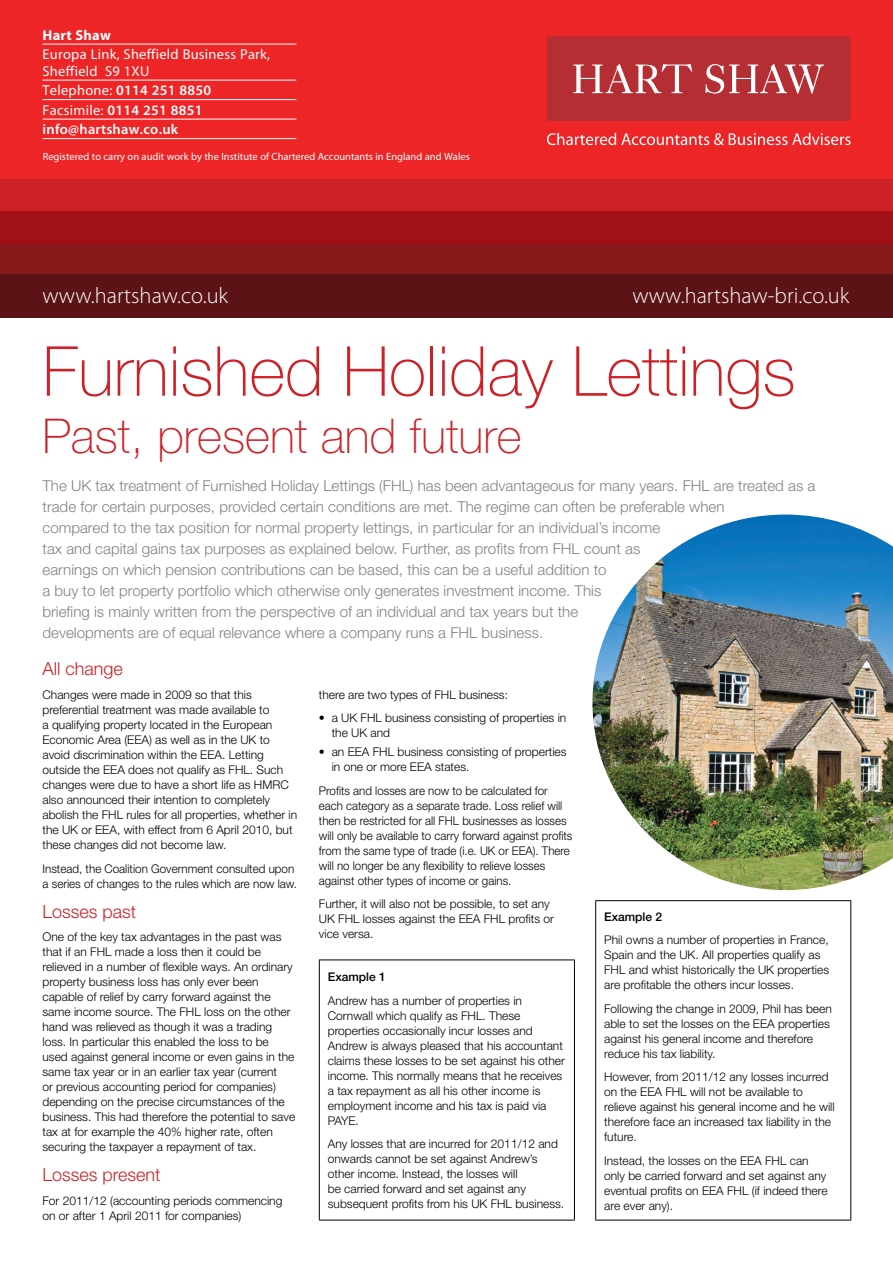
<style>
.page{position:relative;width:893px;height:1263px;background:#fff}
.page>*{position:absolute;margin:0;border:0;box-sizing:border-box;transform-origin:0 0}
.t1{font:100 69px "Helvetica Neue";color:#cd2127}
.t2{font:100 48px "Helvetica Neue";color:#cd2127}
.t3{font:300 22.5px "Myriad Pro";color:#fff}
.t4{font:300 18px "Helvetica Neue";color:#cd2127}
.t5{font:300 15px/21px "Helvetica Neue";color:#808285}
.t6{font:600 14.4px/19.5px "Myriad Pro";letter-spacing:.02em;color:#fff}
.t7{font:14.4px/16.5px "Myriad";letter-spacing:.02em;color:#fff}
.t8{font:700 14.4px "Myriad Pro";letter-spacing:.02em;color:#fff}
.t9{font:300 12px/15px "Helvetica Neue";color:#000}
.t10{font:300 12px/15px "Helvetica Neue";color:#000;scale:.96 1}
.t11{font:500 12px "Helvetica Neue";color:#000}
.t12{font:10.5px "Myriad Pro";color:#fff}
.s1{font-family:"Myriad";font-weight:400}
</style>
<div class="page">
<div style="left:0;top:0;width:893px;height:188px;background:#ee2526"></div>
<div style="left:0;top:180px;width:893px;height:32px;background:#cd2127"></div>
<div style="left:0;top:244px;width:893px;height:32px;background:#891a1c"></div>
<div style="left:0;top:212px;width:893px;height:32px;background:#a01014"></div>
<div style="left:0;top:275px;width:893px;height:43px;background:#5c1315"></div>
<svg style="left:547px;top:36px;width:304px;height:85px;background:#b93d42"></svg>
<svg style="left:547px;top:133px;width:304px;height:12px"></svg>
<hr style="left:43px;top:44px;width:253px;height:1px;background:#fff">
<hr style="left:43px;top:80px;width:253px;height:1px;background:#fff">
<hr style="left:43px;top:99px;width:253px;height:1px;background:#fff">
<hr style="left:43px;top:119px;width:253px;height:1px;background:#fff">
<hr style="left:43px;top:138px;width:253px;height:1px;background:#fff">
<img style="left:592px;top:514px;width:301px;height:376px">
<hr style="left:319px;top:959px;width:256px;height:1px;background:#000">
<hr style="left:319px;top:960px;width:1px;height:260px;background:#000">
<hr style="left:574px;top:960px;width:1px;height:260px;background:#000">
<hr style="left:319px;top:1220px;width:256px;height:1px;background:#000">
<hr style="left:595px;top:900px;width:256px;height:1px;background:#000">
<hr style="left:595px;top:901px;width:1px;height:319px;background:#000">
<hr style="left:850px;top:901px;width:1px;height:319px;background:#000">
<hr style="left:595px;top:1220px;width:256px;height:1px;background:#000">
<p class="t8" style="left:43px;top:26px;width:70px">Hart Shaw</p>
<p class="t7" style="left:43px;top:47px;width:229px">Europa Link, Sheffield Business Park,<br>Sheffield S9 1XU</p>
<p class="t6" style="left:43px;top:80px;width:170px"><span class="s1">Telephone:</span> 0114 251 8850<br><span class="s1">Facsimile:</span> 0114 251 8851 info@hartshaw.co.uk</p>
<p class="t12" style="left:43px;top:150px;width:429px">Registered to carry on audit work by the Institute of Chartered Accountants in England and Wales</p>
<h3 class="t3" style="left:43px;top:282px;width:187px">www.hartshaw.co.uk</h3>
<h3 class="t3" style="left:632px;top:282px;width:218px">www.hartshaw-bri.co.uk</h3>
<h1 class="t1" style="left:43px;top:333px;width:755px">Furnished Holiday Lettings</h1>
<h2 class="t2" style="left:43px;top:409px;width:481px">Past, present and future</h2>
<p class="t5" style="left:43px;top:475px;width:774px">The UK tax treatment of Furnished Holiday Lettings (FHL) has been advantageous for many years. FHL are treated as a trade for certain purposes, provided certain conditions are met. The regime can often be preferable when<br>compared to the tax position for normal property lettings, in particular for an individual’s income<br>tax and capital gains tax purposes as explained below. Further, as profits from FHL count as<br>earnings on which pension contributions can be based, this can be a useful addition to<br>a buy to let property portfolio which otherwise only generates investment income. This<br>briefing is mainly written from the perspective of an individual and tax years but the<br>developments are of equal relevance where a company runs a FHL business.</p>
<h3 class="t4" style="left:43px;top:658px;width:82px">All change</h3>
<p class="t9" style="left:43px;top:687px;width:256px">Changes were made in 2009 so that this preferential treatment was made available to<br>a qualifying property located in the European Economic Area (EEA) as well as in the UK to avoid discrimination within the EEA. Letting outside the EEA does not qualify as FHL. Such changes were due to have a short life as HMRC also announced their intention to completely abolish the FHL rules for all properties, whether in the UK or EEA, with effect from 6 April 2010, but these changes did not become law.</p>
<p class="t9" style="left:43px;top:860px;width:256px">Instead, the Coalition Government consulted upon a series of changes to the rules which are now law.</p>
<h3 class="t4" style="left:43px;top:900px;width:95px">Losses past</h3>
<p class="t9" style="left:43px;top:929px;width:254px">One of the key tax advantages in the past was that if an FHL made a loss then it could be relieved in a number of flexible ways. An ordinary property business loss has only ever been capable of relief by carry forward against the same income source. The FHL loss on the other hand was relieved as though it was a trading loss. In particular this enabled the loss to be used against general income or even gains in the same tax year or in an earlier tax year (current<br>or previous accounting period for companies) depending on the precise circumstances of the business. This had therefore the potential to save tax at for example the 40% higher rate, often securing the taxpayer a repayment of tax.</p>
<h3 class="t4" style="left:43px;top:1164px;width:120px">Losses present</h3>
<p class="t9" style="left:43px;top:1193px;width:241px">For 2011/12 (accounting periods commencing on or after 1 April 2011 for companies)</p>
<p class="t9" style="left:319px;top:686px;width:191px">there are two types of FHL business:</p>
<p class="t9" style="left:332px;top:710px;width:236px;text-indent:-13px">• a UK FHL business consisting of properties in the UK and</p>
<p class="t9" style="left:332px;top:744px;width:236px;text-indent:-13px">• an EEA FHL business consisting of properties in one or more EEA states.</p>
<p class="t10" style="left:319px;top:783px;width:266px">Profits and losses are now to be calculated for each category as a separate trade. Loss relief will then be restricted for all FHL businesses as losses will only be available to carry forward against profits from the same type of trade (i.e. UK or EEA). There will no longer be any flexibility to relieve losses against other types of income or gains.</p>
<p class="t9" style="left:319px;top:896px;width:237px">Further, it will also not be possible, to set any<br>UK FHL losses against the EEA FHL profits or vice versa.</p>
<p class="t11" style="left:328px;top:970px;width:60px">Example 1</p>
<p class="t9" style="left:328px;top:993px;width:239px">Andrew has a number of properties in Cornwall which qualify as FHL. These properties occasionally incur losses and Andrew is always pleased that his accountant claims these losses to be set against his other income. This normally means that he receives a tax repayment as all his other income is employment income and his tax is paid via PAYE.</p>
<p class="t9" style="left:328px;top:1136px;width:238px">Any losses that are incurred for 2011/12 and onwards cannot be set against Andrew’s other income. Instead, the losses will<br>be carried forward and set against any subsequent profits from his UK FHL business.</p>
<p class="t11" style="left:604px;top:909px;width:60px">Example 2</p>
<p class="t9" style="left:604px;top:932px;width:226px">Phil owns a number of properties in France, Spain and the UK. All properties qualify as FHL and whist historically the UK properties are profitable the others incur losses.</p>
<p class="t9" style="left:604px;top:1000px;width:229px">Following the change in 2009, Phil has been able to set the losses on the EEA properties against his general income and therefore reduce his tax liability.</p>
<p class="t9" style="left:604px;top:1069px;width:232px">However, from 2011/12 any losses incurred on the EEA FHL will not be available to relieve against his general income and he will therefore face an increased tax liability in the future.</p>
<p class="t9" style="left:604px;top:1152px;width:225px">Instead, the losses on the EEA FHL can only be carried forward and set against any eventual profits on EEA FHL (if indeed there are ever any).</p>
</div>
